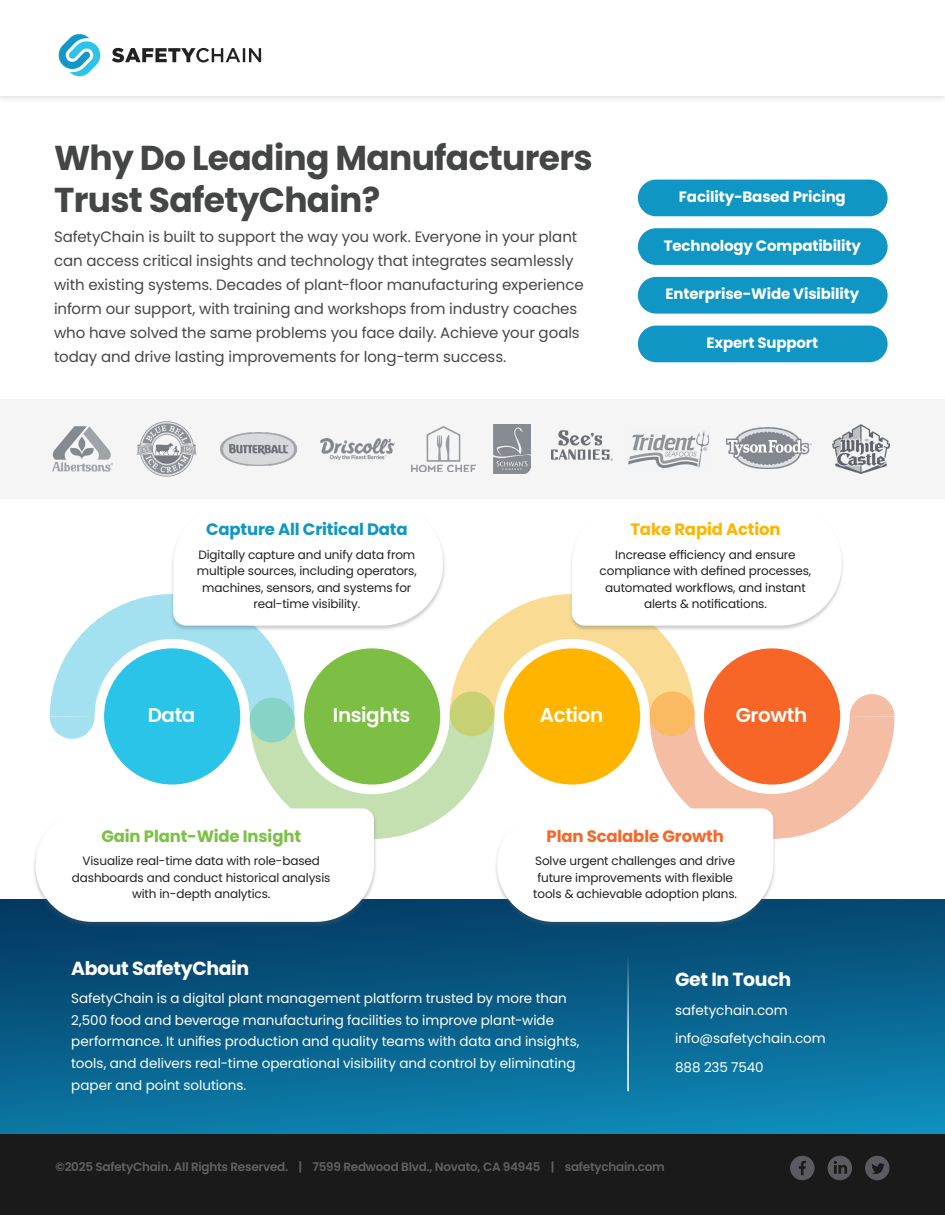
<style>
.page{position:relative;width:945px;height:1215px;background:#fff}
.page>*{position:absolute;margin:0;border:0;box-sizing:border-box;transform-origin:0 0}
.t1{font:700 34.5px/42px "Poppins";letter-spacing:-.02em;color:#444645}
.Body{font:600 19.8px "Poppins";letter-spacing:-.02em;color:#fff}
.Body-2{font:700 18.9px "Poppins";letter-spacing:-.02em;color:#fff}
.Body-3{font:700 16.5px "Poppins";letter-spacing:-.01em;color:#1096c5}
.Body-4{font:700 16.5px "Poppins";letter-spacing:-.01em;color:#7bc144}
.Body-5{font:700 16.5px "Poppins";letter-spacing:-.01em;color:#f76626}
.Body-6{font:700 16.5px "Poppins";letter-spacing:-.01em;color:#ffb400}
.Body-7{font:15px/24px "Poppins";letter-spacing:-.005em;color:#454746}
.Body-8{font:700 15px "Poppins";letter-spacing:-.01em;color:#fff}
.Body-9{font:13.5px/21.6px "Poppins";color:#fff}
.Body-10{font:12px/16.5px "Poppins";letter-spacing:-.01em;color:#231f20;text-align:center}
.Body-11{font:600 12px "Poppins";letter-spacing:-.02em;color:#606261}
</style>
<div class="page">
<div style="left:0;top:899px;width:945px;height:236px;background:linear-gradient(to bottom,#043e67,#0d82b0)"></div>
<div style="left:0;top:0;width:945px;height:104px;background:#595e66;opacity:.3"></div>
<div style="left:0;top:0;width:945px;height:96px;background:#fff"></div>
<svg style="left:58px;top:34px;width:43px;height:43px"></svg>
<svg style="left:112px;top:48px;width:149px;height:14px"></svg>
<div style="left:638px;top:180px;width:250px;height:36px;background:#1096c5;border-radius:18px"></div>
<div style="left:638px;top:228px;width:250px;height:37px;background:#1096c5;border-radius:18px"></div>
<div style="left:638px;top:277px;width:250px;height:37px;background:#1096c5;border-radius:18px"></div>
<div style="left:638px;top:326px;width:250px;height:36px;background:#1096c5;border-radius:18px"></div>
<div style="left:0;top:400px;width:945px;height:99px;background:#f5f5f5"></div>
<img style="left:52px;top:427px;width:61px;height:44px">
<img style="left:136px;top:422px;width:61px;height:54px">
<img style="left:832px;top:425px;width:58px;height:48px">
<img style="left:628px;top:431px;width:81px;height:37px">
<img style="left:411px;top:426px;width:64px;height:46px">
<img style="left:551px;top:431px;width:61px;height:29px">
<img style="left:493px;top:425px;width:37px;height:48px">
<img style="left:220px;top:433px;width:77px;height:32px">
<img style="left:320px;top:439px;width:75px;height:20px">
<img style="left:726px;top:428px;width:86px;height:41px">
<div style="left:0;top:1135px;width:945px;height:80px;background:#1a1a1a"></div>
<svg style="left:790px;top:1156px;width:25px;height:24px"></svg>
<svg style="left:828px;top:1156px;width:24px;height:24px"></svg>
<svg style="left:865px;top:1156px;width:25px;height:24px"></svg>
<svg style="left:49px;top:594px;width:237px;height:167px"></svg>
<svg style="left:421px;top:594px;width:265px;height:167px"></svg>
<svg style="left:227px;top:672px;width:296px;height:167px"></svg>
<svg style="left:627px;top:672px;width:268px;height:167px"></svg>
<div style="left:104px;top:648px;width:136px;height:137px;background:#29c4e8;border-radius:50%"></div>
<div style="left:304px;top:648px;width:136px;height:137px;background:#7dbf45;border-radius:50%"></div>
<div style="left:504px;top:648px;width:136px;height:137px;background:#ffb500;border-radius:50%"></div>
<div style="left:704px;top:648px;width:136px;height:137px;background:#f76626;border-radius:50%"></div>
<div style="left:250px;top:698px;width:45px;height:45px;background:#87d4c7;border-radius:50%"></div>
<div style="left:450px;top:691px;width:44px;height:45px;background:#c7d173;border-radius:50%"></div>
<div style="left:650px;top:691px;width:45px;height:45px;background:#faba61;border-radius:50%"></div>
<div style="left:170px;top:501px;width:276px;height:131px;background:#595e66;opacity:.3"></div>
<svg style="left:173px;top:501px;width:270px;height:125px"></svg>
<div style="left:32px;top:808px;width:345px;height:120px;background:#595e66;opacity:.3"></div>
<svg style="left:35px;top:808px;width:339px;height:114px"></svg>
<div style="left:569px;top:501px;width:276px;height:131px;background:#595e66;opacity:.3"></div>
<svg style="left:572px;top:501px;width:270px;height:125px"></svg>
<div style="left:494px;top:808px;width:282px;height:120px;background:#595e66;opacity:.3"></div>
<svg style="left:497px;top:808px;width:276px;height:114px"></svg>
<hr style="left:627px;top:955px;width:2px;height:136px;background:#fff">
<p class="t1" style="left:54px;top:137px;width:540px">Why Do Leading Manufacturers<br>Trust SafetyChain?</p>
<p class="Body-7" style="left:54px;top:225px;width:531px">SafetyChain is built to support the way you work. Everyone in your plant can access critical insights and technology that integrates seamlessly with existing systems. Decades of plant-floor manufacturing experience inform our support, with training and workshops from industry coaches who have solved the same problems you face daily. Achieve your goals today and drive lasting improvements for long-term success.</p>
<p class="Body-8" style="left:679px;top:188px;width:168px">Facility-Based Pricing</p>
<p class="Body-8" style="left:664px;top:237px;width:199px">Technology Compatibility</p>
<p class="Body-8" style="left:666px;top:285px;width:195px">Enterprise-Wide Visibility</p>
<p class="Body-8" style="left:706px;top:334px;width:113px">Expert Support</p>
<p class="Body-3" style="left:206px;top:520px;width:203px">Capture All Critical Data</p>
<p class="Body-10" style="left:197px;top:546px;width:221px">Digitally capture and unify data from multiple sources, including operators, machines, sensors, and systems for real-time visibility.</p>
<p class="Body-6" style="left:630px;top:520px;width:152px">Take Rapid Action</p>
<p class="Body-10" style="left:600px;top:546px;width:213px">Increase efficiency and ensure compliance with defined processes, automated workflows, and instant alerts &amp; notifications.</p>
<p class="Body" style="left:148px;top:704px;width:49px">Data</p>
<p class="Body" style="left:333px;top:704px;width:79px">Insights</p>
<p class="Body" style="left:540px;top:704px;width:65px">Action</p>
<p class="Body" style="left:736px;top:704px;width:73px">Growth</p>
<p class="Body-4" style="left:101px;top:826px;width:201px">Gain Plant-Wide Insight</p>
<p class="Body-10" style="left:72px;top:853px;width:260px">Visualize real-time data with role-based dashboards and conduct historical analysis with in-depth analytics.</p>
<p class="Body-5" style="left:547px;top:826px;width:179px">Plan Scalable Growth</p>
<p class="Body-10" style="left:533px;top:853px;width:205px">Solve urgent challenges and drive future improvements with flexible tools &amp; achievable adoption plans.</p>
<p class="Body-2" style="left:71px;top:957px;width:179px">About SafetyChain</p>
<p class="Body-9" style="left:71px;top:988px;width:510px">SafetyChain is a digital plant management platform trusted by more than 2,500 food and beverage manufacturing facilities to improve plant-wide performance. It unifies production and quality teams with data and insights, tools, and delivers real-time operational visibility and control by eliminating paper and point solutions.</p>
<p class="Body-2" style="left:675px;top:968px;width:118px">Get In Touch</p>
<p class="Body-9" style="left:675px;top:999px;width:114px">safetychain.com</p>
<p class="Body-9" style="left:675px;top:1028px;width:152px">info@safetychain.com</p>
<p class="Body-9" style="left:675px;top:1056px;width:90px">888 235 7540</p>
<p class="Body-11" style="left:56px;top:1160px;width:611px">©2025 SafetyChain. All Rights Reserved. | 7599 Redwood Blvd., Novato, CA 94945 | safetychain.com</p>
</div>
